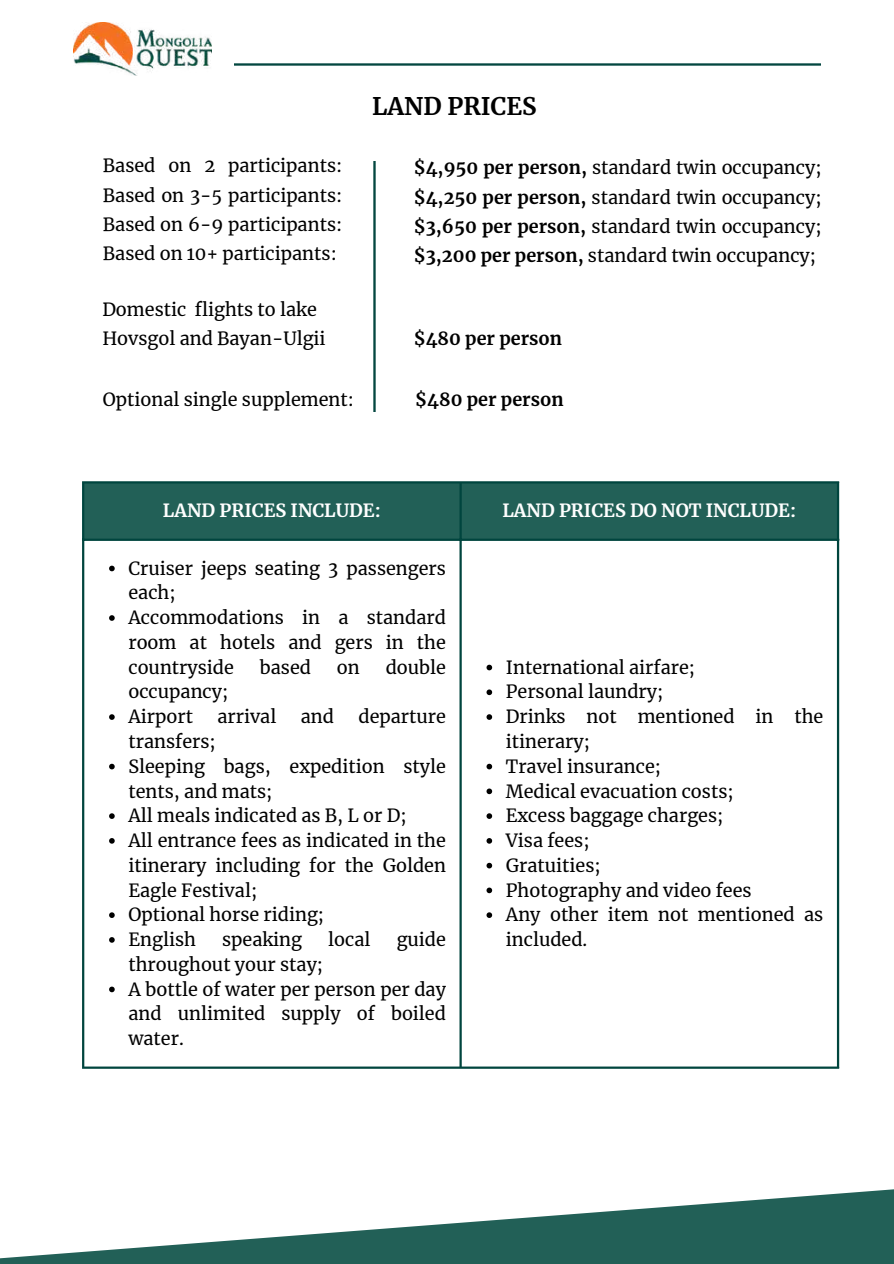
<style>
.page{position:relative;width:894px;height:1264px;background:#fff}
.page>*{position:absolute;margin:0;border:0;box-sizing:border-box;transform-origin:0 0}
.t1{font:700 24px "Merriweather";color:#000}
.t2{font:18px/24.8px "Merriweather";color:#000}
.t3{font:700 18px "Merriweather";color:#fff}
.t4{font:700 18px "Roboto";color:#fff}
.t5{font:700 18px "Merriweather";color:#000}
.s1{font-weight:700}
</style>
<div class="page">
<img style="left:74px;top:23px;width:137px;height:53px">
<img style="left:373px;top:162px;width:3px;height:249px">
<svg style="left:0;top:1189px;width:893px;height:74px;fill:#226057"></svg>
<img style="left:234px;top:63px;width:585px;height:2px">
<div style="left:84px;top:483px;width:752px;height:55px;background:#226057"></div>
<svg style="left:109px;top:565px;width:6px;height:6px"></svg>
<svg style="left:109px;top:615px;width:6px;height:6px"></svg>
<svg style="left:109px;top:714px;width:6px;height:6px"></svg>
<svg style="left:109px;top:763px;width:6px;height:6px"></svg>
<svg style="left:109px;top:813px;width:6px;height:6px"></svg>
<svg style="left:109px;top:838px;width:6px;height:5px"></svg>
<svg style="left:109px;top:912px;width:6px;height:6px"></svg>
<svg style="left:109px;top:937px;width:6px;height:5px"></svg>
<svg style="left:109px;top:986px;width:6px;height:6px"></svg>
<svg style="left:486px;top:664px;width:6px;height:6px"></svg>
<svg style="left:486px;top:689px;width:6px;height:6px"></svg>
<svg style="left:486px;top:714px;width:6px;height:6px"></svg>
<svg style="left:486px;top:763px;width:6px;height:6px"></svg>
<svg style="left:486px;top:788px;width:6px;height:6px"></svg>
<svg style="left:486px;top:813px;width:6px;height:6px"></svg>
<svg style="left:486px;top:838px;width:6px;height:5px"></svg>
<svg style="left:486px;top:862px;width:6px;height:6px"></svg>
<svg style="left:486px;top:887px;width:6px;height:6px"></svg>
<svg style="left:486px;top:912px;width:6px;height:6px"></svg>
<hr style="left:82px;top:483px;width:2px;height:583px;background:#00453e">
<hr style="left:459px;top:483px;width:2px;height:583px;background:#00453e">
<hr style="left:836px;top:483px;width:2px;height:583px;background:#00453e">
<hr style="left:82px;top:481px;width:756px;height:2px;background:#00453e">
<hr style="left:82px;top:538px;width:756px;height:3px;background:#00453e">
<hr style="left:82px;top:1066px;width:756px;height:2px;background:#00453e">
<p class="t2" style="left:103px;top:151px;width:241px;line-height:29.2px;text-align:justify">Based on 2 participants:<br>Based on 3-5 participants:<br>Based on 6-9 participants:<br>Based on 10+ participants:</p>
<p class="t2" style="left:102px;top:294px;width:225px;line-height:29.2px">Domestic flights to lake<br>Hovsgol and Bayan-Ulgii</p>
<p class="t2" style="left:103px;top:387px;width:252px">Optional single supplement:</p>
<h1 class="t1" style="left:372px;top:92px;width:166px">LAND PRICES</h1>
<p class="t2" style="left:413px;top:153px;width:409px;line-height:29.2px;text-align:justify"><span class="s1">$4,950 per person,</span> standard twin occupancy; <span class="s1">$4,250 per person,</span> standard twin occupancy; <span class="s1">$3,650 per person,</span> standard twin occupancy; <span class="s1">$3,200 per person,</span> standard twin occupancy;</p>
<p class="t5" style="left:413px;top:327px;width:150px">$480 per person</p>
<p class="t5" style="left:415px;top:388px;width:150px">$480 per person</p>
<p class="t3" style="left:163px;top:499px;width:219px">LAND PRICES INCLUDE:</p>
<p class="t3" style="left:502px;top:499px;width:295px">LAND PRICES DO NOT INCLUDE:</p>
<p class="t4" style="left:166px;top:500px;width:11px">L</p>
<p class="t4" style="left:217px;top:500px;width:145px">PRICES INCLUDE:</p>
<p class="t4" style="left:509px;top:500px;width:48px">LAND</p>
<p class="t4" style="left:588px;top:500px;width:186px">CES DO NOT INCLUDE:</p>
<p class="t2" style="left:128px;top:556px;width:319px">Cruiser jeeps seating 3 passengers each;<br>Accommodations in a standard room at hotels and gers in the countryside</p>
<p class="t2" style="left:260px;top:655px;width:53px">based</p>
<p class="t2" style="left:337px;top:655px;width:24px">on</p>
<p class="t2" style="left:385px;top:655px;width:62px">double</p>
<p class="t2" style="left:128px;top:679px;width:101px">occupancy;<br>Airport</p>
<p class="t2" style="left:217px;top:704px;width:60px">arrival</p>
<p class="t2" style="left:301px;top:704px;width:35px">and</p>
<p class="t2" style="left:358px;top:704px;width:89px">departure</p>
<p class="t2" style="left:128px;top:729px;width:319px">transfers;<br>Sleeping bags, expedition style tents, and mats;<br>All meals indicated as B, L or D;<br>All entrance fees as indicated in the itinerary including for the Golden<br>Eagle Festival;<br>Optional horse riding;<br>English</p>
<p class="t2" style="left:222px;top:927px;width:81px">speaking</p>
<p class="t2" style="left:328px;top:927px;width:44px">local</p>
<p class="t2" style="left:396px;top:927px;width:51px">guide</p>
<p class="t2" style="left:128px;top:952px;width:319px">throughout your stay;<br>A bottle of water per person per day and unlimited supply of boiled water.</p>
<p class="t2" style="left:505px;top:655px;width:319px">International airfare;<br>Personal laundry;<br>Drinks not mentioned in the itinerary;<br>Travel insurance;<br>Medical evacuation costs;<br>Excess baggage charges;<br>Visa fees;<br>Gratuities;<br>Photography and video fees<br>Any other item not mentioned as included.</p>
</div>
